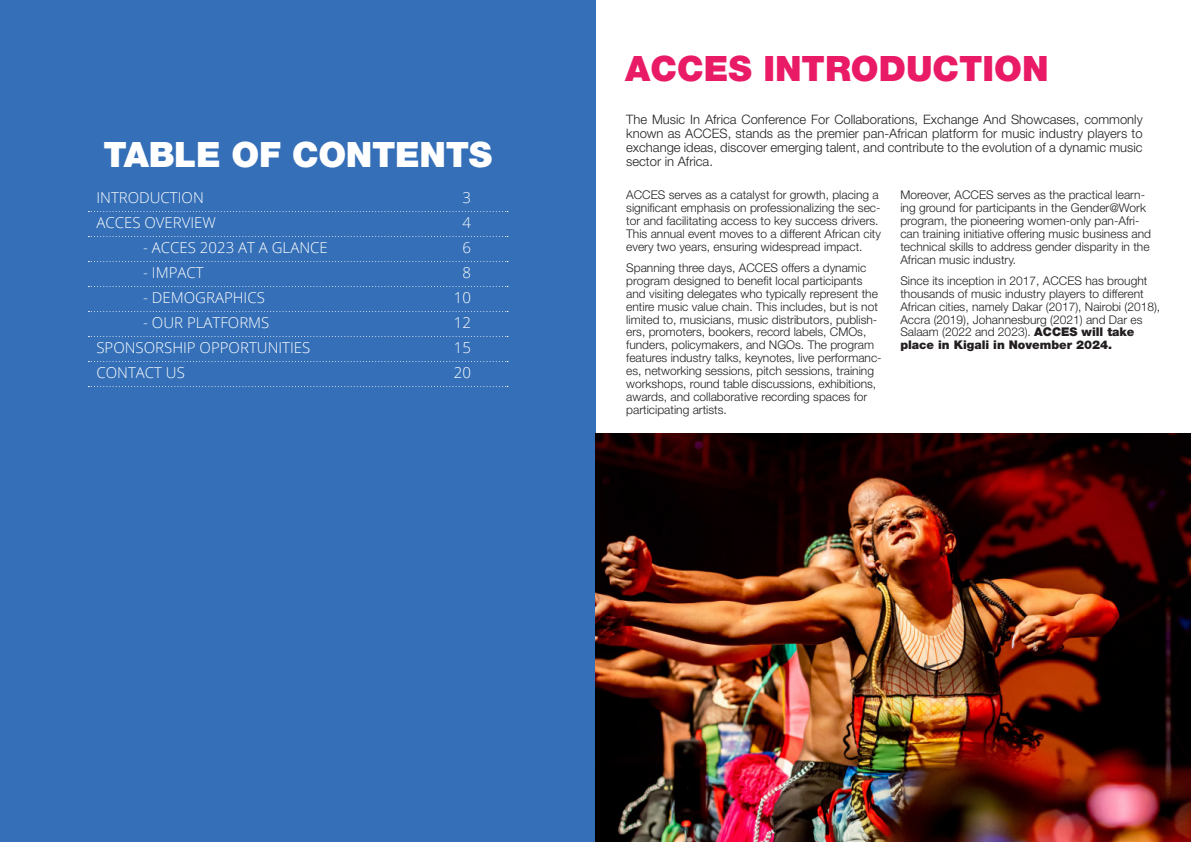
<style>
.page{position:relative;width:1191px;height:842px;background:#fff}
.page>*{position:absolute;margin:0;border:0;box-sizing:border-box;transform-origin:0 0}
.MIA_REPORT___Body{font:900 35px "Helvetica Neue LT Std";color:#e91b66}
.RSFAM_Head_thick{font:900 35px "Helvetica Neue LT Std";letter-spacing:-.01em;color:#fff}
.MIA_REPORT___Body-2{font:300 15px "Open Sans";color:#fff}
.t1{font:300 13px/14px "Helvetica Neue";color:#231f20;text-align:justify}
.t2{font:300 12px/13px "Helvetica Neue";color:#231f20}
.s1{font-weight:900}
</style>
<div class="page">
<div style="left:0;top:0;width:595px;height:842px;background:#346fb7"></div>
<svg style="left:88px;top:211px;width:420px;height:1px"></svg>
<svg style="left:88px;top:236px;width:420px;height:1px"></svg>
<svg style="left:88px;top:261px;width:420px;height:1px"></svg>
<svg style="left:88px;top:286px;width:420px;height:1px"></svg>
<svg style="left:88px;top:311px;width:420px;height:1px"></svg>
<svg style="left:88px;top:336px;width:420px;height:1px"></svg>
<svg style="left:88px;top:361px;width:420px;height:1px"></svg>
<svg style="left:88px;top:386px;width:420px;height:1px"></svg>
<img style="left:595px;top:434px;width:596px;height:408px">
<p class="RSFAM_Head_thick" style="left:103px;top:133px;width:390px">TABLE OF CONTENTS</p>
<p class="MIA_REPORT___Body-2" style="left:96px;top:187px;width:109px">INTRODUCTION</p>
<p class="MIA_REPORT___Body-2" style="left:462px;top:187px;width:10px">3</p>
<p class="MIA_REPORT___Body-2" style="left:96px;top:212px;width:121px">ACCES OVERVIEW</p>
<p class="MIA_REPORT___Body-2" style="left:462px;top:212px;width:10px">4</p>
<p class="MIA_REPORT___Body-2" style="left:143px;top:237px;width:186px">- ACCES 2023 AT A GLANCE</p>
<p class="MIA_REPORT___Body-2" style="left:462px;top:237px;width:10px">6</p>
<p class="MIA_REPORT___Body-2" style="left:143px;top:262px;width:62px">- IMPACT</p>
<p class="MIA_REPORT___Body-2" style="left:462px;top:262px;width:10px">8</p>
<p class="MIA_REPORT___Body-2" style="left:143px;top:287px;width:123px">- DEMOGRAPHICS</p>
<p class="MIA_REPORT___Body-2" style="left:454px;top:287px;width:19px">10</p>
<p class="MIA_REPORT___Body-2" style="left:143px;top:312px;width:128px">- OUR PLATFORMS</p>
<p class="MIA_REPORT___Body-2" style="left:454px;top:312px;width:19px">12</p>
<p class="MIA_REPORT___Body-2" style="left:96px;top:337px;width:215px">SPONSORSHIP OPPORTUNITIES</p>
<p class="MIA_REPORT___Body-2" style="left:454px;top:337px;width:19px">15</p>
<p class="MIA_REPORT___Body-2" style="left:96px;top:362px;width:90px">CONTACT US</p>
<p class="MIA_REPORT___Body-2" style="left:454px;top:362px;width:19px">20</p>
<p class="MIA_REPORT___Body" style="left:625px;top:48px;width:425px">ACCES INTRODUCTION</p>
<p class="t1" style="left:626px;top:112px;width:518px">The Music In Africa Conference For Collaborations, Exchange And Showcases, commonly known as ACCES, stands as the premier pan-African platform for music industry players to exchange ideas, discover emerging talent, and contribute to the evolution of a dynamic music sector in Africa.</p>
<p class="t2" style="left:626px;top:188px;width:256px">ACCES serves as a catalyst for growth, placing a significant emphasis on professionalizing the sec&shy;tor and facilitating access to key success drivers.<br>This annual event moves to a different African city every two years, ensuring widespread impact.</p>
<p class="t2" style="left:626px;top:261px;width:257px">Spanning three days, ACCES offers a dynamic program designed to benefit local participants and visiting delegates who typically represent the entire music value chain. This includes, but is not limited to, musicians, music distributors, publish&shy;ers, promoters, bookers, record labels, CMOs, funders, policymakers, and NGOs. The program features industry talks, keynotes, live performanc&shy;es, networking sessions, pitch sessions, training workshops, round table discussions, exhibitions, awards, and collaborative recording spaces for participating artists.</p>
<p class="t2" style="left:900px;top:188px;width:252px">Moreover, ACCES serves as the practical learn&shy;ing ground for participants in the Gender@Work program, the pioneering women-only pan-Afri&shy;can training initiative offering music business and technical skills to address gender disparity in the African music industry.</p>
<p class="t2" style="left:900px;top:274px;width:261px">Since its inception in 2017, ACCES has brought thousands of music industry players to different African cities, namely Dakar (2017), Nairobi (2018), Accra (2019), Johannesburg (2021) and Dar es Salaam (2022 and 2023). <span class="s1">ACCES will take place in Kigali in November 2024.</span></p>
</div>
